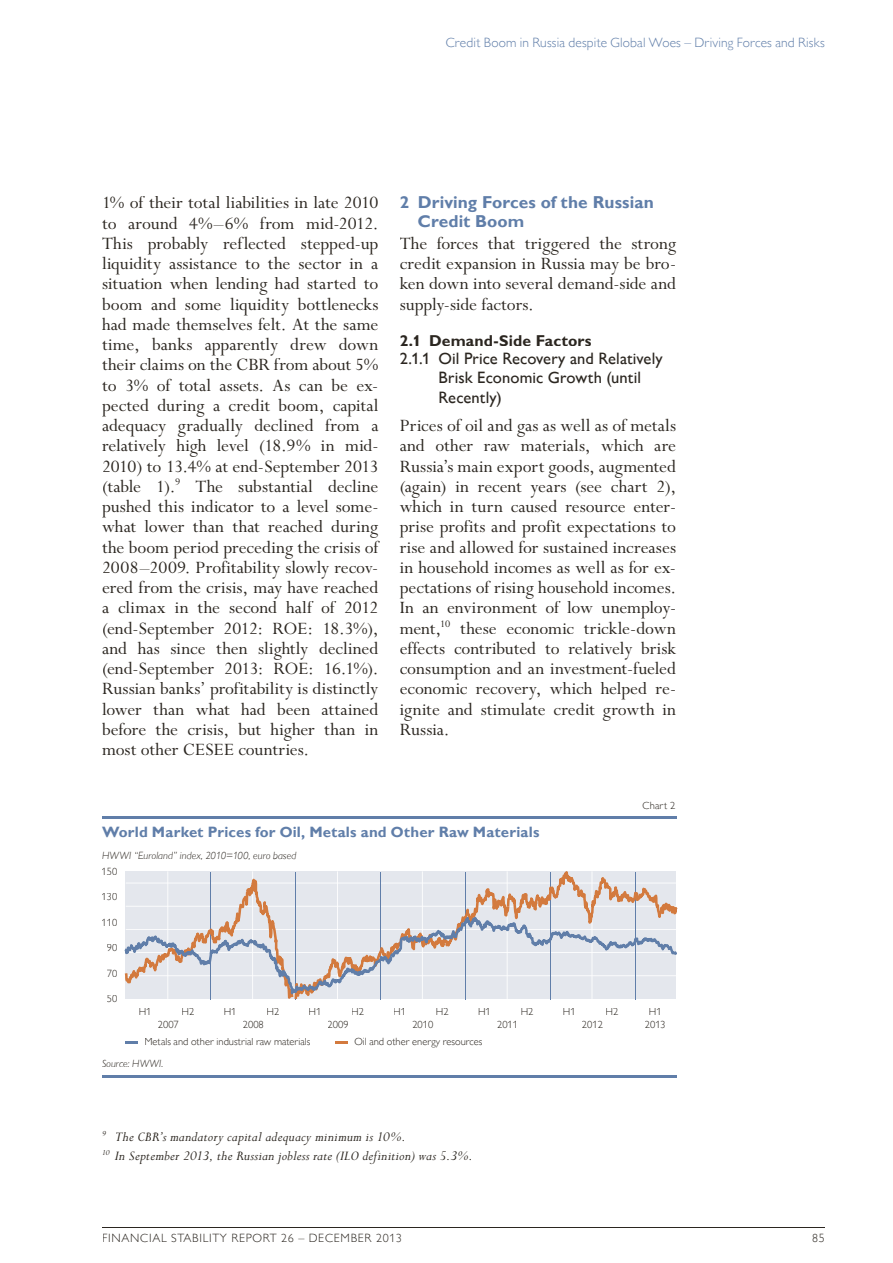
<style>
.page{position:relative;width:893px;height:1263px;background:#fff}
.page>*{position:absolute;margin:0;border:0;box-sizing:border-box;transform-origin:0 0}
.t1{font:19.5px/20.2px "Perpetua Std";color:#2b2620;text-align:justify}
.t2{font:700 17.25px/18.8px "Gill Sans MT Pro";letter-spacing:.005em;color:#607ea9}
.t3{font:500 16.5px/19.5px "Gill Sans MT Pro";letter-spacing:.005em;color:#2b2620}
.t4{font:700 15.75px "Gill Sans MT Pro";letter-spacing:.005em;color:#2b2620}
.t5{font:italic 15px/19.2px "Perpetua Std";letter-spacing:.015em;color:#2b2620}
.t6{font:700 15px "Gill Sans MT Pro";letter-spacing:.01em;color:#607ea9}
.t7{font:300 13.5px "Gill Sans MT Pro";letter-spacing:.01em;color:#607ea9}
.t8{font:300 12px "Gill Sans MT Pro";letter-spacing:.06em;color:#2b2620}
.t9{font:300 10.5px/12.8px "Gill Sans MT Pro";color:#2b2620;text-align:center}
.t10{font:italic 300 10.5px "Gill Sans MT Pro";letter-spacing:.01em;color:#2b2620}
</style>
<div class="page">
<hr style="left:102px;top:1227px;width:723px;height:1px;background:#2b2620">
<svg style="left:125px;top:1041px;width:13px;height:2px"></svg>
<svg style="left:335px;top:1041px;width:13px;height:2px"></svg>
<hr style="left:102px;top:816px;width:574px;height:2px;background:#607ea9">
<hr style="left:102px;top:1075px;width:574px;height:3px;background:#607ea9">
<svg style="left:124px;top:871px;width:553px;height:128px"></svg>
<p class="t7" style="left:446px;top:35px;width:381px">Credit Boom in Russia despite Global Woes – Driving Forces and Risks</p>
<p class="t1" style="left:102px;top:193px;width:278px">1% of their total liabilities in late 2010 to around 4%–6% from mid-2012.<br>This probably reflected stepped-up liquidity assistance to the sector in a situation when lending had started to boom and some liquidity bottlenecks had made themselves felt. At the same time, banks apparently drew down their claims on the CBR from about 5% to 3% of total assets. As can be ex&shy;pected during a credit boom, capital adequacy gradually declined from a relatively high level (18.9% in mid-2010) to 13.4% at end-September 2013 (table 1).<sup>9</sup> The substantial decline pushed this indicator to a level some&shy;what lower than that reached during the boom period preceding the crisis of 2008–2009. Profitability slowly recov&shy;ered from the crisis, may have reached a climax in the second half of 2012 (end-September 2012: ROE: 18.3%), and has since then slightly declined (end-September 2013: ROE: 16.1%).<br>Russian banks’ profitability is distinctly lower than what had been attained before the crisis, but higher than in most other CESEE countries.</p>
<p class="t2" style="left:418px;top:193px;width:238px;text-indent:-18px">2 Driving Forces of the Russian<br>Credit Boom</p>
<p class="t1" style="left:400px;top:234px;width:278px">The forces that triggered the strong credit expansion in Russia may be bro&shy;ken down into several demand-side and supply-side factors.</p>
<p class="t4" style="left:400px;top:331px;width:193px">2.1 Demand-Side Factors</p>
<p class="t3" style="left:439px;top:348px;width:226px;text-indent:-39px">2.1.1 Oil Price Recovery and Relatively<br>Brisk Economic Growth (until<br>Recently)</p>
<p class="t1" style="left:400px;top:416px;width:278px">Prices of oil and gas as well as of metals and other raw materials, which are Russia’s main export goods, augmented (again) in recent years (see chart 2), which in turn caused resource enter&shy;prise profits and profit expectations to rise and allowed for sustained increases in household incomes as well as for ex&shy;pectations of rising household incomes.<br>In an environment of low unemploy&shy;ment,<sup>10</sup> these economic trickle-down effects contributed to relatively brisk consumption and an investment-fueled economic recovery, which helped re&shy;ignite and stimulate credit growth in Russia.</p>
<p class="t6" style="left:102px;top:823px;width:439px">World Market Prices for Oil, Metals and Other Raw Materials</p>
<p class="t10" style="left:102px;top:849px;width:196px">HWWI “Euroland” index, 2010=100, euro based</p>
<p class="t9" style="left:102px;top:865px;width:17px">150</p>
<p class="t9" style="left:102px;top:890px;width:17px">130</p>
<p class="t9" style="left:102px;top:916px;width:17px">110</p>
<p class="t9" style="left:107px;top:941px;width:12px">90</p>
<p class="t9" style="left:107px;top:967px;width:12px">70</p>
<p class="t9" style="left:107px;top:992px;width:12px">50</p>
<p class="t9" style="left:139px;top:1005px;width:14px">H1</p>
<p class="t9" style="left:158px;top:1018px;width:22px">2007</p>
<p class="t9" style="left:181px;top:1005px;width:14px">H2</p>
<p class="t9" style="left:224px;top:1005px;width:14px">H1</p>
<p class="t9" style="left:266px;top:1005px;width:14px">H2</p>
<p class="t9" style="left:308px;top:1005px;width:14px">H1</p>
<p class="t9" style="left:243px;top:1018px;width:22px">2008</p>
<p class="t9" style="left:351px;top:1005px;width:14px">H2</p>
<p class="t9" style="left:393px;top:1005px;width:14px">H1</p>
<p class="t9" style="left:328px;top:1018px;width:22px">2009</p>
<p class="t9" style="left:436px;top:1005px;width:14px">H2</p>
<p class="t9" style="left:478px;top:1005px;width:14px">H1</p>
<p class="t9" style="left:412px;top:1018px;width:22px">2010</p>
<p class="t9" style="left:521px;top:1005px;width:14px">H2</p>
<p class="t9" style="left:563px;top:1005px;width:14px">H1</p>
<p class="t9" style="left:497px;top:1018px;width:22px">2011</p>
<p class="t9" style="left:144px;top:1035px;width:168px">Metals and other industrial raw materials</p>
<p class="t9" style="left:354px;top:1035px;width:130px">Oil and other energy resources</p>
<p class="t10" style="left:102px;top:1057px;width:63px">Source: HWWI.</p>
<p class="t9" style="left:605px;top:1005px;width:14px">H2</p>
<p class="t9" style="left:582px;top:1018px;width:22px">2012</p>
<p class="t9" style="left:642px;top:799px;width:34px">Chart 2</p>
<p class="t9" style="left:645px;top:1005px;width:22px">H1<br>2013</p>
<p class="t5" style="left:102px;top:1127px;width:372px"><sup>9</sup> The CBR’s mandatory capital adequacy minimum is 10%.<br><sup>10</sup> In September 2013, the Russian jobless rate (ILO definition) was 5.3%.</p>
<p class="t8" style="left:102px;top:1231px;width:302px">FINANCIAL STABILITY REPORT 26 – DECEMBER 2013</p>
<p class="t8" style="left:812px;top:1231px;width:14px">85</p>
</div>
